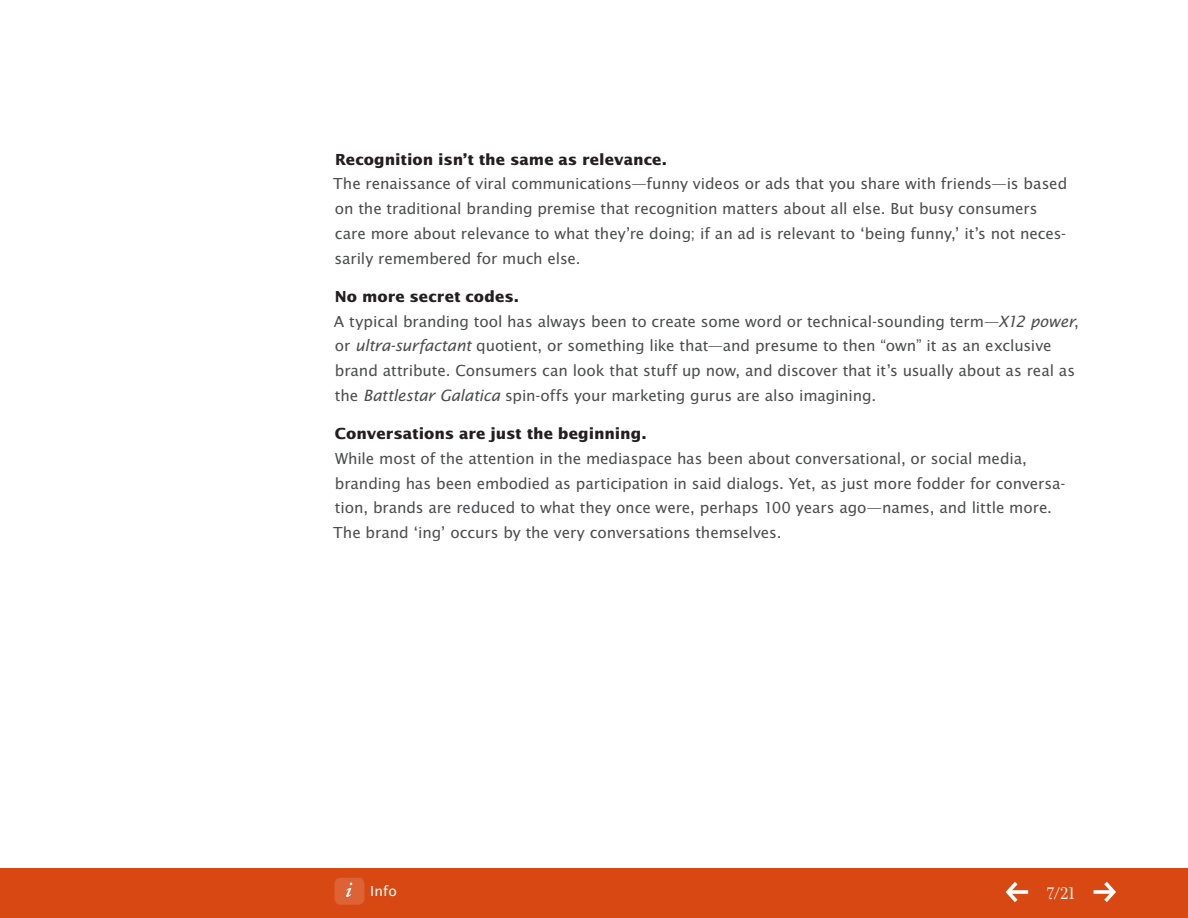
<style>
.page{position:relative;width:1188px;height:918px;background:#fff}
.page>*{position:absolute;margin:0;border:0;box-sizing:border-box;transform-origin:0 0}
.t1{font:18px "Filosofia OT";color:#fff}
.t2{font:16.5px/24.8px "Lucida Sans EFOP";letter-spacing:-.005em;color:#4b4c4d}
.t3{font:700 16.5px "Lucida Sans EFOP";letter-spacing:-.005em;color:#231f20}
.t4{font:15px "Lucida Sans EFOP";color:#fff}
.s1{font-weight:700;color:#231f20}
.s2{font-style:italic;font-size:16.8px}
</style>
<div class="page">
<div style="left:0;top:869px;width:1188px;height:49px;background:#d74812"></div>
<div style="left:334px;top:878px;width:30px;height:27px;background:#dd6336;border-radius:6px"></div>
<svg style="left:346px;top:883px;width:6px;height:14px"></svg>
<svg style="left:1006px;top:882px;width:22px;height:20px"></svg>
<svg style="left:1094px;top:882px;width:22px;height:20px"></svg>
<p class="t3" style="left:335px;top:150px;width:334px">Recognition isn’t the same as relevance.</p>
<p class="t2" style="left:333px;top:172px;width:736px">The renaissance of viral communications—funny videos or ads that you share with friends—is based on the traditional branding premise that recognition matters about all else. But busy consumers care more about relevance to what they’re doing; if an ad is relevant to ‘being funny,’ it’s not neces&shy;sarily remembered for much else.</p>
<p class="t2" style="left:334px;top:285px;width:747px"><span class="s1">No more secret codes.<br></span>A typical branding tool has always been to create some word or technical-sounding term—<span class="s2">X12 power</span>, or <span class="s2">ultra-surfactant</span> quotient, or something like that—and presume to then “own” it as an exclusive brand attribute. Consumers can look that stuff up now, and discover that it’s usually about as real as the <span class="s2">Battlestar Galatica</span> spin-offs your marketing gurus are also imagining.</p>
<p class="t3" style="left:335px;top:424px;width:313px">Conversations are just the beginning.</p>
<p class="t2" style="left:333px;top:447px;width:734px">While most of the attention in the mediaspace has been about conversational, or social media, branding has been embodied as participation in said dialogs. Yet, as just more fodder for conversa&shy;tion, brands are reduced to what they once were, perhaps 100 years ago—names, and little more.<br>The brand ‘ing’ occurs by the very conversations themselves.</p>
<p class="t4" style="left:370px;top:883px;width:28px">Info</p>
<p class="t1" style="left:1047px;top:884px;width:30px">7/21</p>
</div>
